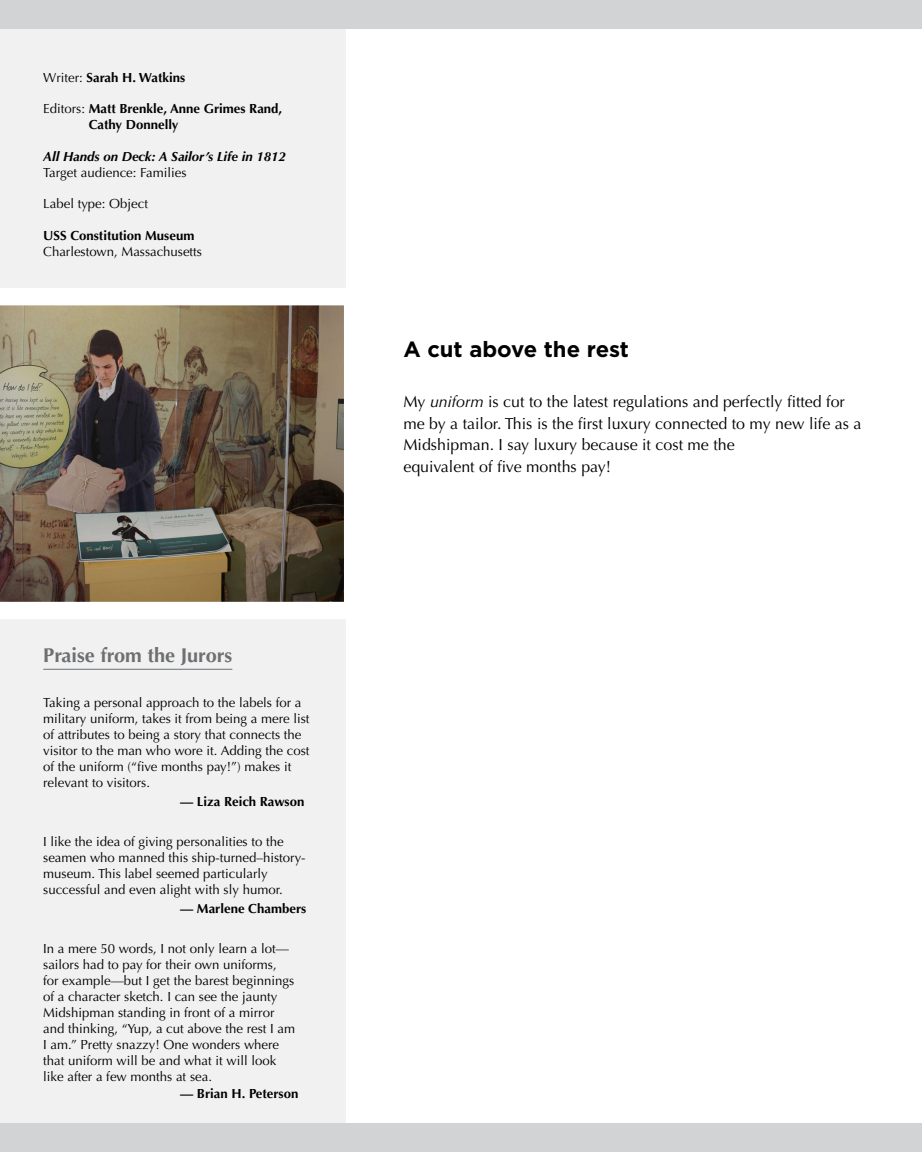
<style>
.page{position:relative;width:922px;height:1152px;background:#fff}
.page>*{position:absolute;margin:0;border:0;box-sizing:border-box;transform-origin:0 0}
.t1{font:700 22px "Gotham";color:#000}
.t2{font:700 20px "Optima LT Std";color:#6d6f71}
.t3{font:16px/21.6px "Optima LT Std";color:#000}
.t4{font:13.2px/16px "Optima LT Std";color:#000}
.t5{font:700 13.2px/15.8px "Optima LT Std";color:#000}
.t6{font:italic 700 13.2px/15.8px "Optima LT Std";color:#000}
.s1{font-weight:400}
.s2{font-weight:400;font-style:normal}
.s3{font-weight:700}
.s4{font-style:italic}
</style>
<div class="page">
<div style="left:0;top:10px;width:346px;height:1132px;background:#f1f1f2"></div>
<div style="left:0;top:0;width:922px;height:29px;background:#d1d3d4"></div>
<div style="left:0;top:1123px;width:922px;height:29px;background:#d1d3d4"></div>
<img style="left:0;top:288px;width:346px;height:331px">
<hr style="left:43px;top:669px;width:189px;height:1px;background:#6d6f71">
<p class="t5" style="left:43px;top:69px;width:143px"><span class="s1">Writer:</span> Sarah H. Watkins</p>
<p class="t5" style="left:89px;top:101px;width:195px;text-indent:-45px"><span class="s1">Editors:</span> Matt Brenkle, Anne Grimes Rand,<br>Cathy Donnelly</p>
<p class="t6" style="left:43px;top:149px;width:244px">All Hands on Deck: A Sailor’s Life in 1812<br><span class="s2">Target audience: Families</span></p>
<p class="t4" style="left:43px;top:196px;width:106px">Label type: Object</p>
<p class="t4" style="left:43px;top:228px;width:160px;line-height:15.8px"><span class="s3">USS Constitution Museum<br></span>Charlestown, Massachusetts</p>
<p class="t2" style="left:43px;top:643px;width:191px">Praise from the Jurors</p>
<p class="t4" style="left:43px;top:694px;width:268px">Taking a personal approach to the labels for a military uniform, takes it from being a mere list of attributes to being a story that connects the visitor to the man who wore it. Adding the cost of the uniform (“five months pay!”) makes it relevant to visitors.</p>
<p class="t5" style="left:180px;top:794px;width:126px">— Liza Reich Rawson</p>
<p class="t4" style="left:43px;top:833px;width:264px">I like the idea of giving personalities to the seamen who manned this ship-turned–history&shy;museum. This label seemed particularly successful and even alight with sly humor.</p>
<p class="t5" style="left:180px;top:901px;width:128px">— Marlene Chambers</p>
<p class="t4" style="left:43px;top:940px;width:253px">In a mere 50 words, I not only learn a lot— sailors had to pay for their own uniforms, for example—but I get the barest beginnings of a character sketch. I can see the jaunty Midshipman standing in front of a mirror and thinking, “Yup, a cut above the rest I am I am.” Pretty snazzy! One wonders where that uniform will be and what it will look like after a few months at sea.</p>
<p class="t5" style="left:180px;top:1086px;width:120px">— Brian H. Peterson</p>
<p class="t1" style="left:403px;top:336px;width:227px">A cut above the rest</p>
<p class="t3" style="left:403px;top:391px;width:459px">My <span class="s4">uniform</span> is cut to the latest regulations and perfectly fitted for me by a tailor. This is the first luxury connected to my new life as a Midshipman. I say luxury because it cost me the<br>equivalent of five months pay!</p>
</div>
